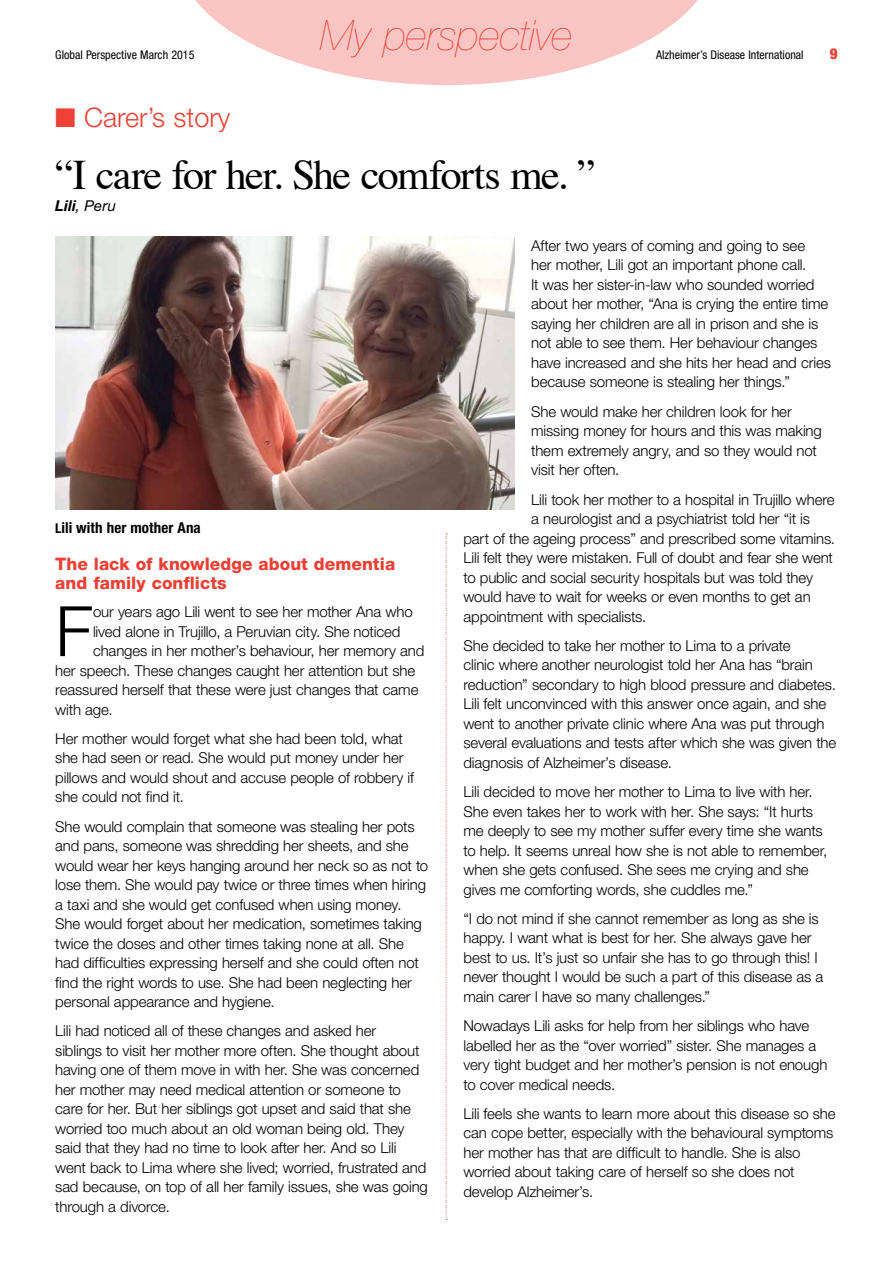
<style>
.page{position:relative;width:893px;height:1263px;background:#fff}
.page>*{position:absolute;margin:0;border:0;box-sizing:border-box;transform-origin:0 0}
.t1{font:300 69.6px "Helvetica Neue LT Pro";color:#000}
.t2{font:42px "Times";letter-spacing:-.04em;color:#000}
.t3{font:italic 200 42px "Helvetica Neue LT Pro";letter-spacing:-.005em;color:#ef3e33}
.t4{font:300 27px "Helvetica Neue LT Pro";color:#ef4135}
.t5{font:800 17.25px/19.5px "Helvetica Neue LT Pro";letter-spacing:.005em;color:#ef3e33}
.t6{font:300 15px/19.5px "Helvetica Neue LT Pro";letter-spacing:-.01em;color:#000}
.t7{font:700 condensed 15px "Helvetica Neue LT Pro";letter-spacing:.005em;color:#000}
.t8{font:italic 15px "Helvetica Neue LT Pro";color:#000}
.t9{font:900 condensed 15px "Helvetica Neue LT Pro";color:#ef4135}
.t10{font:condensed 12px "Helvetica Neue LT Pro";color:#000}
.s1{font-weight:700}
.s2{font-size:13.5px}
</style>
<div class="page">
<svg style="left:195px;top:0;width:503px;height:85px"></svg>
<svg style="left:446px;top:534px;width:1px;height:686px"></svg>
<img style="left:55px;top:236px;width:459px;height:274px">
<h2 class="t3" style="left:320px;top:11px;width:254px">My perspective</h2>
<p class="t10" style="left:55px;top:48px;width:141px">Global Perspective March 2015</p>
<p class="t10" style="left:656px;top:48px;width:149px">Alzheimer’s Disease International</p>
<p class="t9" style="left:830px;top:45px;width:9px">9</p>
<h3 class="t4" style="left:55px;top:101px;width:177px">■ Carer’s story</h3>
<h2 class="t2" style="left:55px;top:135px;width:542px">“I care for her. She comforts me. ”</h2>
<p class="t8" style="left:55px;top:197px;width:62px"><span class="s1">Lili</span>, Peru</p>
<p class="t7" style="left:55px;top:519px;width:147px"><span class="s2">L</span>ili with her mother Ana</p>
<p class="t5" style="left:55px;top:554px;width:341px">The lack of knowledge about dementia and family conflicts</p>
<h1 class="t1" style="left:55px;top:589px;width:39px">F</h1>
<p class="t6" style="left:93px;top:602px;width:321px">our years ago Lili went to see her mother Ana who</p>
<p class="t6" style="left:93px;top:621px;width:309px">lived alone in Trujillo, a Peruvian city. She noticed</p>
<p class="t6" style="left:93px;top:641px;width:333px">changes in her mother’s behaviour, her memory and</p>
<p class="t6" style="left:55px;top:660px;width:361px">her speech. These changes caught her attention but she</p>
<p class="t6" style="left:55px;top:680px;width:365px">reassured herself that these were just changes that came</p>
<p class="t6" style="left:55px;top:699px;width:59px">with age.</p>
<p class="t6" style="left:55px;top:728px;width:360px">Her mother would forget what she had been told, what she had seen or read. She would put money under her pillows and would shout and accuse people of robbery if she could not find it.</p>
<p class="t6" style="left:55px;top:816px;width:375px">She would complain that someone was stealing her pots and pans, someone was shredding her sheets, and she would wear her keys hanging around her neck so as not to lose them. She would pay twice or three times when hiring a taxi and she would get confused when using money.<br>She would forget about her medication, sometimes taking twice the doses and other times taking none at all. She had difficulties expressing herself and she could often not find the right words to use. She had been neglecting her personal appearance and hygiene.</p>
<p class="t6" style="left:55px;top:1021px;width:374px">Lili had noticed all of these changes and asked her<br>siblings to visit her mother more often. She thought about having one of them move in with her. She was concerned her mother may need medical attention or someone to care for her. But her siblings got upset and said that she worried too much about an old woman being old. They said that they had no time to look after her. And so Lili went back to Lima where she lived; worried, frustrated and sad because, on top of all her family issues, she was going through a divorce.</p>
<p class="t6" style="left:531px;top:236px;width:301px">After two years of coming and going to see<br>her mother, Lili got an important phone call.<br>It was her sister-in-law who sounded worried about her mother, “Ana is crying the entire time saying her children are all in prison and she is not able to see them. Her behaviour changes have increased and she hits her head and cries because someone is stealing her things.”</p>
<p class="t6" style="left:531px;top:401px;width:292px">She would make her children look for her missing money for hours and this was making them extremely angry, and so they would not visit her often.</p>
<p class="t6" style="left:531px;top:489px;width:305px">Lili took her mother to a hospital in Trujillo where</p>
<p class="t6" style="left:531px;top:509px;width:280px">a neurologist and a psychiatrist told her “it is</p>
<p class="t6" style="left:463px;top:528px;width:373px">part of the ageing process” and prescribed some vitamins.</p>
<p class="t6" style="left:463px;top:548px;width:371px">Lili felt they were mistaken. Full of doubt and fear she went</p>
<p class="t6" style="left:463px;top:567px;width:351px">to public and social security hospitals but was told they</p>
<p class="t6" style="left:463px;top:587px;width:349px">would have to wait for weeks or even months to get an</p>
<p class="t6" style="left:463px;top:606px;width:184px">appointment with specialists.</p>
<p class="t6" style="left:463px;top:635px;width:374px">She decided to take her mother to Lima to a private<br>clinic where another neurologist told her Ana has “brain reduction” secondary to high blood pressure and diabetes.<br>Lili felt unconvinced with this answer once again, and she went to another private clinic where Ana was put through several evaluations and tests after which she was given the diagnosis of Alzheimer’s disease.</p>
<p class="t6" style="left:463px;top:782px;width:365px">Lili decided to move her mother to Lima to live with her.<br>She even takes her to work with her. She says: “It hurts me deeply to see my mother suffer every time she wants to help. It seems unreal how she is not able to remember, when she gets confused. She sees me crying and she gives me comforting words, she cuddles me.”</p>
<p class="t6" style="left:463px;top:908px;width:361px">“I do not mind if she cannot remember as long as she is happy. I want what is best for her. She always gave her best to us. It’s just so unfair she has to go through this! I never thought I would be such a part of this disease as a main carer I have so many challenges.”</p>
<p class="t6" style="left:463px;top:1016px;width:365px">Nowadays Lili asks for help from her siblings who have labelled her as the “over worried” sister. She manages a very tight budget and her mother’s pension is not enough to cover medical needs.</p>
<p class="t6" style="left:463px;top:1103px;width:374px">Lili feels she wants to learn more about this disease so she can cope better, especially with the behavioural symptoms her mother has that are difficult to handle. She is also worried about taking care of herself so she does not develop Alzheimer’s.</p>
</div>
